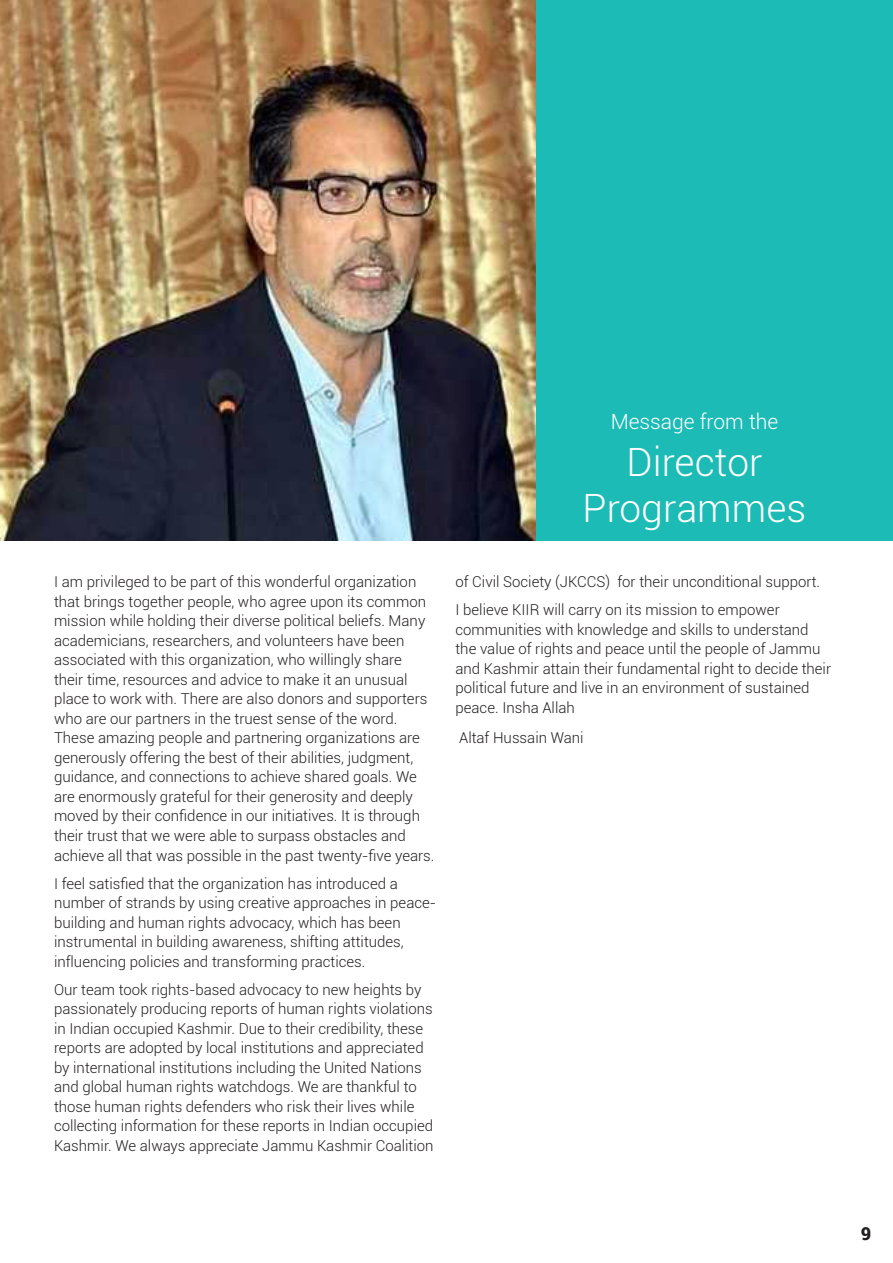
<style>
.page{position:relative;width:893px;height:1263px;background:#fff}
.page>*{position:absolute;margin:0;border:0;box-sizing:border-box;transform-origin:0 0}
.t1{font:300 39px/46.8px "Roboto";color:#fff;text-align:center}
.t2{font:300 21px "Roboto";color:#fff}
.t3{font:900 18px "Roboto";color:#231f20}
.t4{font:300 15px/19.5px "Roboto";color:#231f20}
</style>
<div class="page">
<div style="left:0;top:0;width:893px;height:541px;background:#1dbbb5"></div>
<img style="left:0;top:0;width:536px;height:541px">
<p class="t4" style="left:54px;top:572px;width:382px">I am privileged to be part of this wonderful organization that brings together people, who agree upon its common mission while holding their diverse political beliefs. Many academicians, researchers, and volunteers have been associated with this organization, who willingly share their time, resources and advice to make it an unusual place to work with. There are also donors and supporters who are our partners in the truest sense of the word.<br>These amazing people and partnering organizations are generously offering the best of their abilities, judgment, guidance, and connections to achieve shared goals. We are enormously grateful for their generosity and deeply moved by their confidence in our initiatives. It is through their trust that we were able to surpass obstacles and achieve all that was possible in the past twenty-five years.</p>
<p class="t4" style="left:54px;top:873px;width:384px">I feel satisfied that the organization has introduced a number of strands by using creative approaches in peace&shy;building and human rights advocacy, which has been instrumental in building awareness, shifting attitudes, influencing policies and transforming practices.</p>
<p class="t4" style="left:54px;top:979px;width:381px">Our team took rights-based advocacy to new heights by passionately producing reports of human rights violations in Indian occupied Kashmir. Due to their credibility, these reports are adopted by local institutions and appreciated by international institutions including the United Nations and global human rights watchdogs. We are thankful to those human rights defenders who risk their lives while collecting information for these reports in Indian occupied Kashmir. We always appreciate Jammu Kashmir Coalition</p>
<h2 class="t2" style="left:611px;top:407px;width:169px">Message from the</h2>
<h1 class="t1" style="left:583px;top:437px;width:225px">Director<br>Programmes</h1>
<p class="t4" style="left:455px;top:568px;width:366px;line-height:28px">of Civil Society (JKCCS) for their unconditional support.<br>I believe KIIR will carry on its mission to empower</p>
<p class="t4" style="left:455px;top:619px;width:377px">communities with knowledge and skills to understand the value of rights and peace until the people of Jammu and Kashmir attain their fundamental right to decide their political future and live in an environment of sustained peace. Insha Allah</p>
<p class="t4" style="left:459px;top:727px;width:126px">Altaf Hussain Wani</p>
<p class="t3" style="left:861px;top:1221px;width:12px">9</p>
</div>
